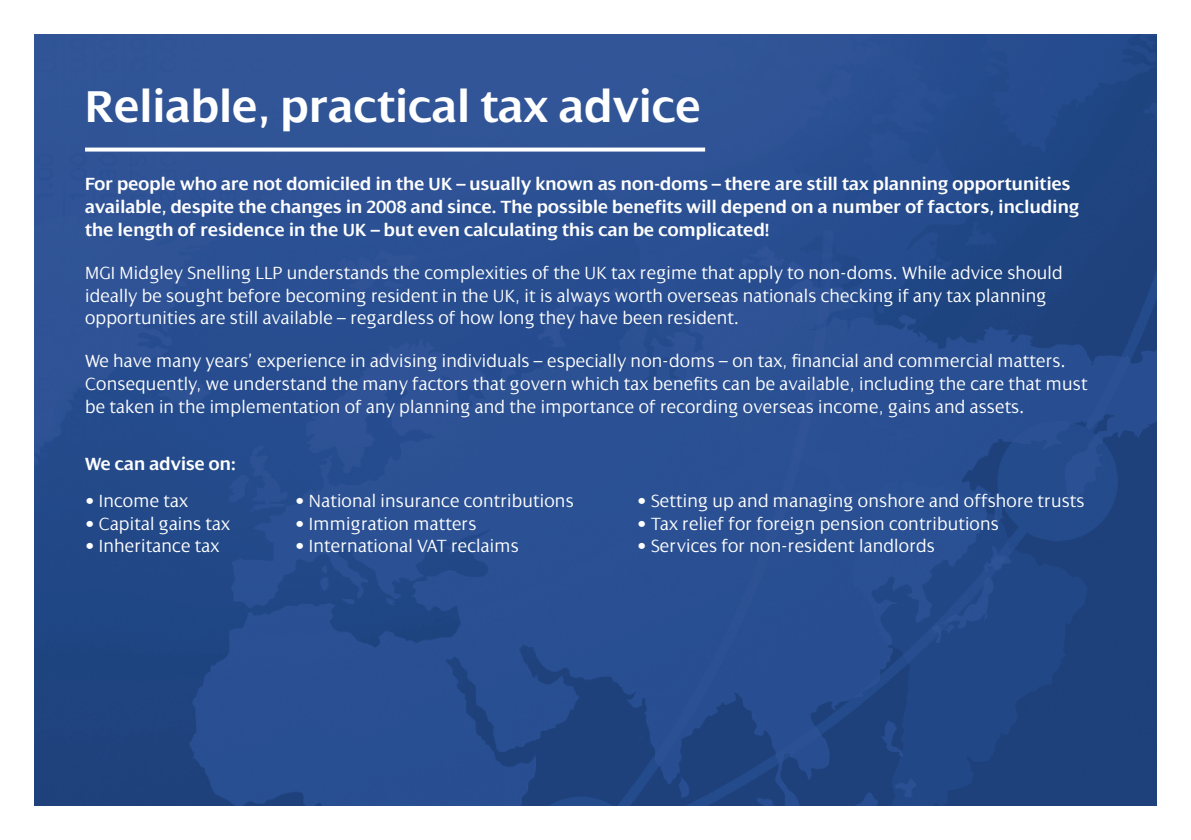
<style>
.page{position:relative;width:1191px;height:840px;background:#fff}
.page>*{position:absolute;margin:0;border:0;box-sizing:border-box;transform-origin:0 0}
.t1{font:600 48px "Dialog";letter-spacing:.01em;color:#fff}
.t2{font:300 19px/22.8px "Dialog";letter-spacing:.01em;color:#fff}
.t3{font:600 19px/22.8px "Dialog";letter-spacing:.01em;color:#fff}
</style>
<div class="page">
<img style="left:34px;top:34px;width:1123px;height:771px">
<svg style="left:85px;top:147px;width:620px;height:4px"></svg>
<h1 class="t1" style="left:85px;top:80px;width:617px">Reliable, practical tax advice</h1>
<p class="t3" style="left:85px;top:173px;width:995px">For people who are not domiciled in the UK – usually known as non-doms – there are still tax planning opportunities available, despite the changes in 2008 and since. The possible benefits will depend on a number of factors, including the length of residence in the UK – but even calculating this can be complicated!</p>
<p class="t2" style="left:85px;top:261px;width:979px">MGI Midgley Snelling LLP understands the complexities of the UK tax regime that apply to non-doms. While advice should ideally be sought before becoming resident in the UK, it is always worth overseas nationals checking if any tax planning opportunities are still available – regardless of how long they have been resident.</p>
<p class="t2" style="left:85px;top:349px;width:1004px">We have many years’ experience in advising individuals – especially non-doms – on tax, financial and commercial matters.<br>Consequently, we understand the many factors that govern which tax benefits can be available, including the care that must be taken in the implementation of any planning and the importance of recording overseas income, gains and assets.</p>
<p class="t3" style="left:85px;top:452px;width:152px">We can advise on:</p>
<p class="t2" style="left:85px;top:489px;width:104px">• Income tax</p>
<p class="t2" style="left:295px;top:489px;width:280px">• National insurance contributions</p>
<p class="t2" style="left:637px;top:489px;width:449px">• Setting up and managing onshore and offshore trusts</p>
<p class="t2" style="left:85px;top:512px;width:147px">• Capital gains tax</p>
<p class="t2" style="left:295px;top:512px;width:183px">• Immigration matters</p>
<p class="t2" style="left:637px;top:512px;width:363px">• Tax relief for foreign pension contributions</p>
<p class="t2" style="left:85px;top:534px;width:136px">• Inheritance tax</p>
<p class="t2" style="left:295px;top:534px;width:225px">• International VAT reclaims</p>
<p class="t2" style="left:637px;top:534px;width:299px">• Services for non-resident landlords</p>
</div>
